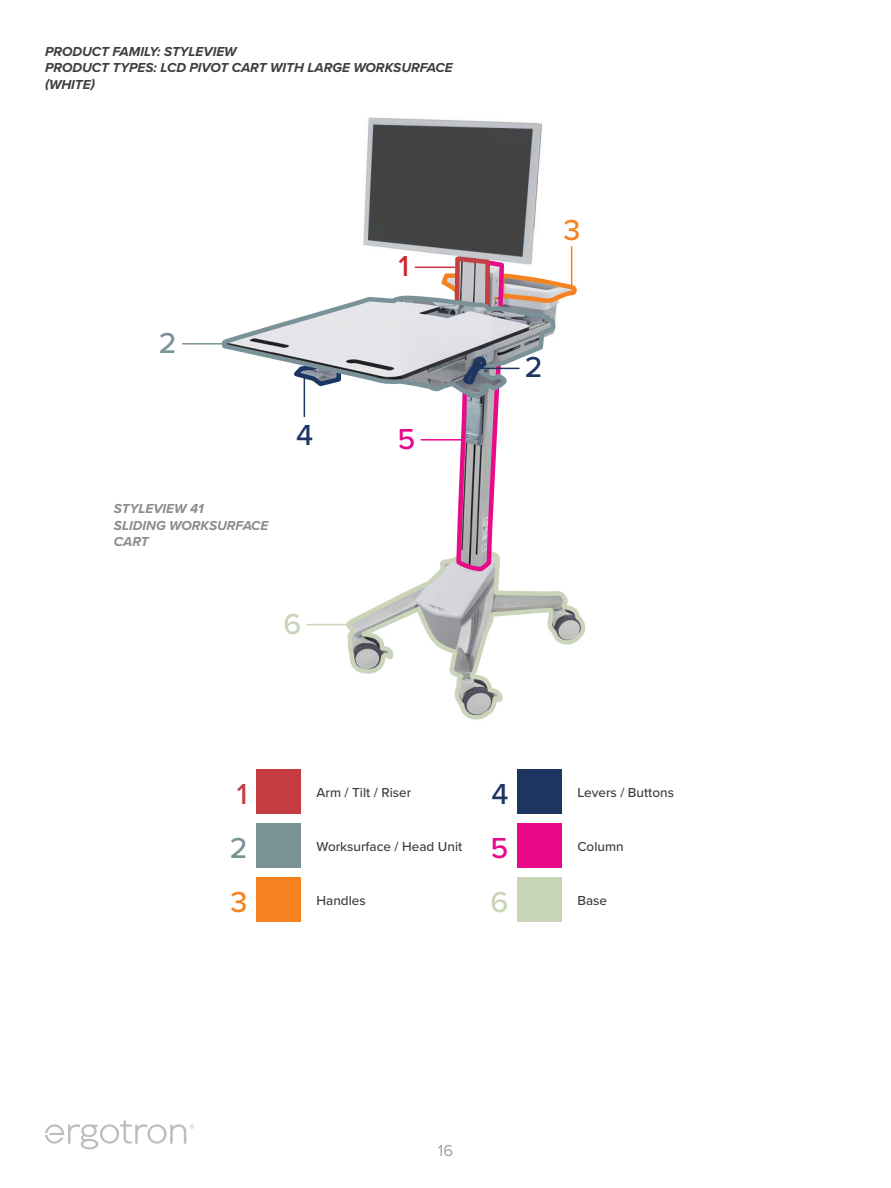
<style>
.page{position:relative;width:891px;height:1188px;background:#fff}
.page>*{position:absolute;margin:0;border:0;box-sizing:border-box;transform-origin:0 0}
.t1{font:500 30px "Proxima Nova";color:#1e3562}
.t2{font:500 30px "Proxima Nova";color:#7a9397}
.t3{font:500 30px "Proxima Nova";color:#e80889}
.t4{font:500 30px "Proxima Nova";color:#f58220}
.t5{font:500 30px "Proxima Nova";color:#c8d5b9}
.t6{font:500 30px "Proxima Nova";color:#c53b42}
.t7{font:500 30px "Proxima Nova";color:#d1232a}
.t8{font:16.5px "Proxima Nova";color:#9d9fa2}
.t9{font:italic 700 13.5px/16.5px "Proxima Nova";color:#3e3e3f}
.t10{font:500 13.5px "Proxima Nova";color:#3e3e3f}
.t11{font:italic 700 13.5px/16.5px "Proxima Nova";color:#8a8c8f}
</style>
<div class="page">
<div style="left:257px;top:769px;width:45px;height:45px;background:#c53b42"></div>
<div style="left:518px;top:769px;width:45px;height:45px;background:#1e3562"></div>
<div style="left:257px;top:823px;width:45px;height:45px;background:#7a9397"></div>
<div style="left:518px;top:823px;width:45px;height:45px;background:#e80889"></div>
<div style="left:257px;top:877px;width:45px;height:45px;background:#f58220"></div>
<div style="left:518px;top:877px;width:45px;height:45px;background:#c8d5b9"></div>
<img style="left:363px;top:117px;width:223px;height:516px">
<svg style="left:222px;top:254px;width:362px;height:466px"></svg>
<hr style="left:304px;top:377px;width:1px;height:40px;background:#1e3562">
<hr style="left:571px;top:247px;width:1px;height:39px;background:#f58220">
<hr style="left:308px;top:624px;width:39px;height:1px;background:#c8d5b9">
<hr style="left:421px;top:439px;width:40px;height:2px;background:#ed028c">
<hr style="left:183px;top:343px;width:41px;height:2px;background:#7a9397">
<hr style="left:415px;top:267px;width:40px;height:1px;background:#c53b42">
<hr style="left:479px;top:368px;width:40px;height:1px;background:#1e3562">
<svg style="left:45px;top:1120px;width:149px;height:29px"></svg>
<p class="t9" style="left:45px;top:44px;width:409px">PRODUCT FAMILY: STYLEVIEW<br>PRODUCT TYPES: LCD PIVOT CART WITH LARGE WORKSURFACE (WHITE)</p>
<h1 class="t2" style="left:159px;top:330px;width:19px">2</h1>
<p class="t11" style="left:114px;top:501px;width:156px">STYLEVIEW 41<br>SLIDING WORKSURFACE<br>CART</p>
<h1 class="t1" style="left:296px;top:422px;width:19px">4</h1>
<h1 class="t5" style="left:284px;top:611px;width:19px">6</h1>
<h1 class="t7" style="left:398px;top:254px;width:12px">1</h1>
<h1 class="t3" style="left:397px;top:426px;width:19px">5</h1>
<h1 class="t4" style="left:564px;top:217px;width:18px">3</h1>
<h1 class="t1" style="left:525px;top:355px;width:19px">2</h1>
<h1 class="t6" style="left:237px;top:781px;width:12px">1</h1>
<p class="t10" style="left:316px;top:787px;width:96px">Arm / Tilt / Riser</p>
<h1 class="t1" style="left:491px;top:781px;width:19px">4</h1>
<p class="t10" style="left:578px;top:787px;width:98px">Levers / Buttons</p>
<h1 class="t2" style="left:230px;top:835px;width:19px">2</h1>
<p class="t10" style="left:316px;top:841px;width:147px">Worksurface / Head Unit</p>
<h1 class="t3" style="left:491px;top:835px;width:19px">5</h1>
<p class="t10" style="left:578px;top:841px;width:48px">Column</p>
<h1 class="t4" style="left:231px;top:889px;width:18px">3</h1>
<p class="t10" style="left:316px;top:895px;width:51px">Handles</p>
<h1 class="t5" style="left:491px;top:889px;width:19px">6</h1>
<p class="t10" style="left:578px;top:895px;width:31px">Base</p>
<p class="t8" style="left:438px;top:1144px;width:17px">16</p>
</div>
